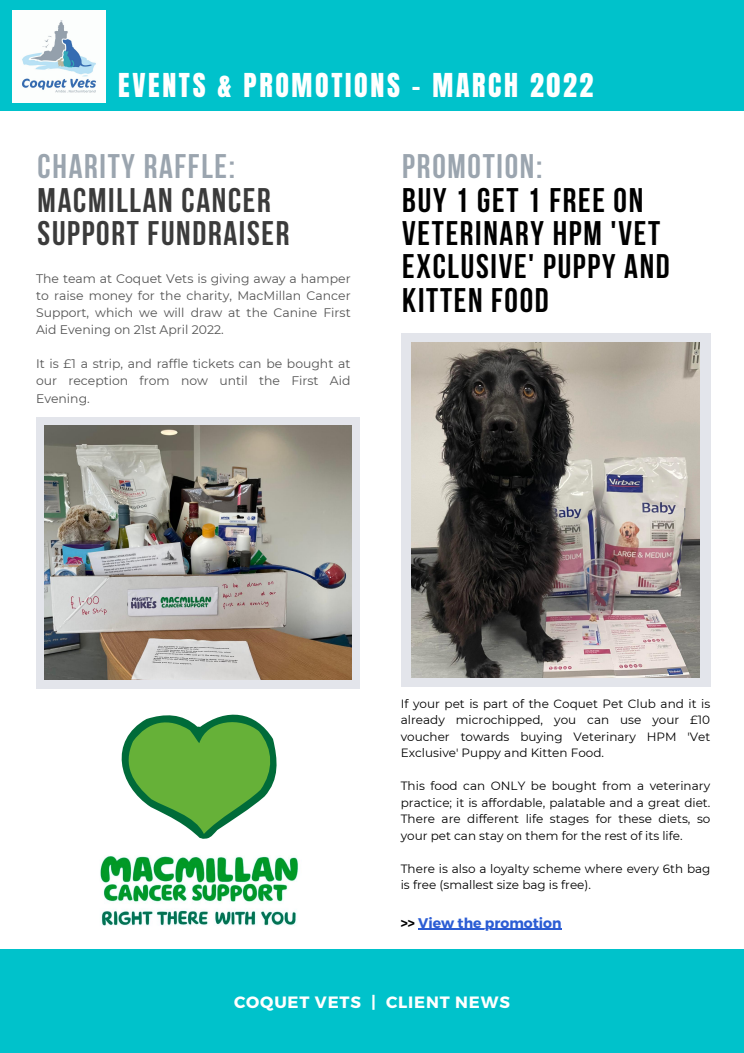
<style>
.page{position:relative;width:744px;height:1053px;background:#fff}
.page>*{position:absolute;margin:0;border:0;box-sizing:border-box;transform-origin:0 0}
.t1{font:700 34px/33.3px "Bebas Neue";letter-spacing:.05em;color:#000}
.t2{font:700 34px/33.3px "Bebas Neue";letter-spacing:.05em;color:#3b3b3b}
.t3{font:700 34px "Bebas Neue";letter-spacing:.05em;color:#9ba5af}
.t4{font:28px "Anton";letter-spacing:.095em;color:#fff}
.t5{font:700 16.4px "Montserrat";letter-spacing:.05em;color:#fff}
.t6{font:700 14px "Montserrat";color:#2c5dd4}
.t7{font:12.4px/17.1px "Montserrat";color:#545454;text-align:justify}
.t8{font:12px/16.5px "Montserrat";color:#000;text-align:justify}
.s1{color:#000}
</style>
<div class="page">
<div style="left:0;top:0;width:744px;height:1052px;background:#00c2cb"></div>
<div style="left:0;top:111px;width:744px;height:837px;background:#fff"></div>
<img style="left:13px;top:10px;width:92px;height:93px">
<hr style="left:418px;top:928px;width:144px;height:2px;background:#2c5dd4">
<div style="left:401px;top:333px;width:309px;height:353px;background:#e3e5eb"></div>
<img style="left:412px;top:343px;width:287px;height:334px">
<div style="left:36px;top:417px;width:323px;height:272px;background:#e3e5eb"></div>
<img style="left:44px;top:425px;width:307px;height:254px">
<img style="left:100px;top:856px;width:199px;height:70px">
<svg style="left:91px;top:679px;width:203px;height:1px"></svg>
<svg style="left:121px;top:714px;width:156px;height:125px"></svg>
<p class="t4" style="left:118px;top:65px;width:477px">EVENTS &amp; PROMOTIONS - MARCH 2022</p>
<p class="t3" style="left:38px;top:153px;width:199px">CHARITY RAFFLE:</p>
<p class="t2" style="left:38px;top:186px;width:253px">MACMILLAN CANCER<br>SUPPORT FUNDRAISER</p>
<p class="t7" style="left:36px;top:270px;width:316px">The team at Coquet Vets is giving away a hamper to raise money for the charity, MacMillan Cancer Support, which we will draw at the Canine First Aid Evening on 21st April 2022.</p>
<p class="t7" style="left:36px;top:355px;width:316px">It is £1 a strip, and raffle tickets can be bought at our reception from now until the First Aid Evening.</p>
<p class="t3" style="left:402px;top:153px;width:142px">PROMOTION:</p>
<p class="t1" style="left:402px;top:186px;width:269px">BUY 1 GET 1 FREE ON<br>VETERINARY HPM 'VET<br>EXCLUSIVE' PUPPY AND<br>KITTEN FOOD</p>
<p class="t8" style="left:401px;top:695px;width:311px">If your pet is part of the Coquet Pet Club and it is already microchipped, you can use your £10 voucher towards buying Veterinary HPM 'Vet Exclusive' Puppy and Kitten Food.</p>
<p class="t8" style="left:401px;top:777px;width:311px">This food can ONLY be bought from a veterinary practice; it is affordable, palatable and a great diet.<br>There are different life stages for these diets, so your pet can stay on them for the rest of its life.</p>
<p class="t8" style="left:401px;top:860px;width:311px">There is also a loyalty scheme where every 6th bag is free (smallest size bag is free).</p>
<p class="t6" style="left:401px;top:913px;width:162px"><span class="s1">&gt;&gt;</span> View the promotion</p>
<p class="t5" style="left:234px;top:991px;width:277px">COQUET VETS | CLIENT NEWS</p>
</div>
